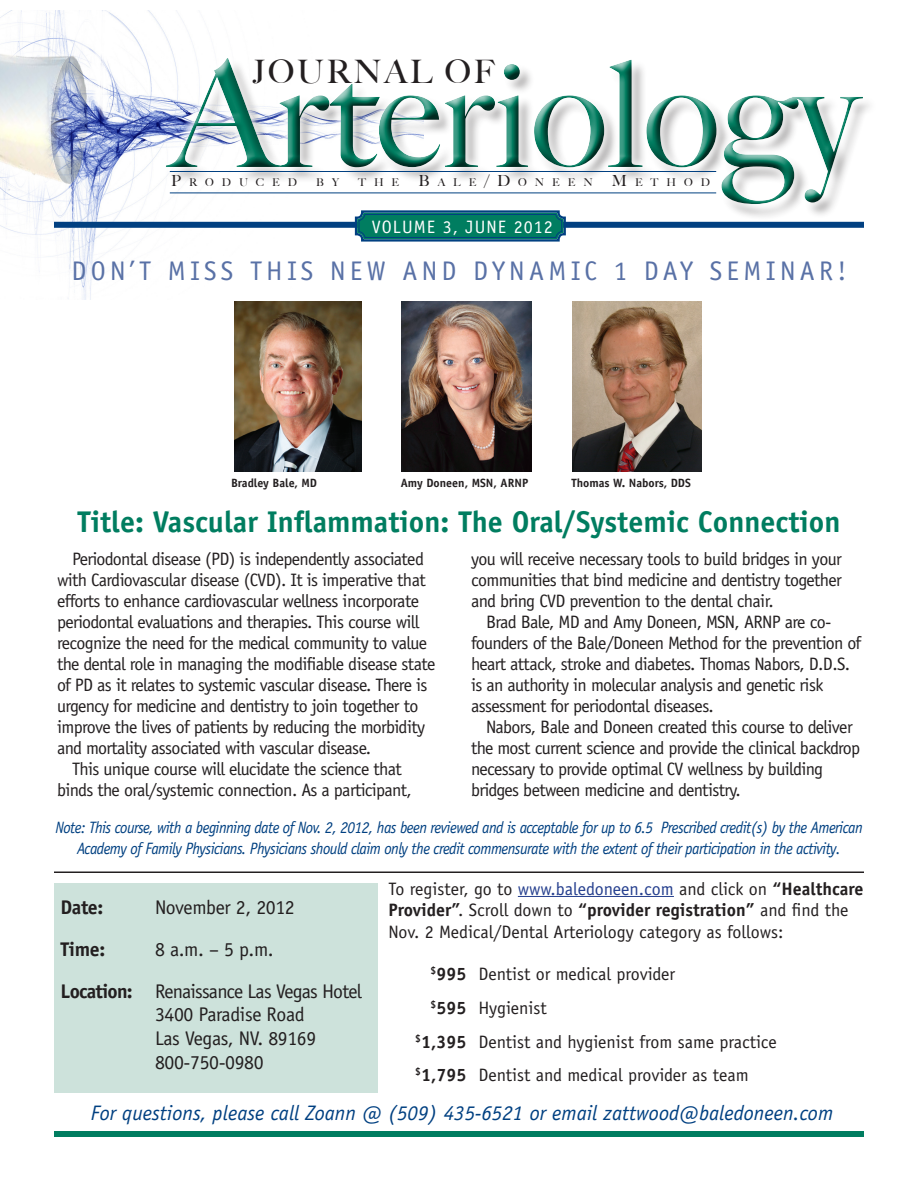
<style>
.page{position:relative;width:918px;height:1188px;background:#fff}
.page>*{position:absolute;margin:0;border:0;box-sizing:border-box;transform-origin:0 0}
.t1{font:500 148.35px "Big Caslon";color:#007d60}
.t2{font:500 32.4px "Big Caslon";letter-spacing:.08em;color:#231f20}
.t3{font:700 30px "Officina Sans";color:#007d60}
.t4{font:27px "Officina Sans";letter-spacing:.16em;color:#5971a6}
.t5{font:italic 21px "Officina Sans";color:#014081}
.t6{font:19.8px "Officina Sans";letter-spacing:-.02em;color:#231f20}
.t7{font:19.8px "Officina Sans";letter-spacing:-.04em;color:#231f20}
.t8{font:700 19.8px "Officina Sans";letter-spacing:-.02em;color:#231f20}
.t9{font:18px/21px "Officina Sans";letter-spacing:-.035em;color:#231f20}
.t10{font:18px/21.6px "Officina Sans";color:#231f20}
.t11{font:18px "Officina Sans";letter-spacing:.06em;color:#fff}
.t12{font:italic 16.5px/21px "Officina Sans";letter-spacing:-.035em;color:#014081;text-align:center;scale:.93 1}
.t13{font:700 12px "Officina Sans";color:#231f20}
.t14{font:500 10.65px "Big Caslon";letter-spacing:.745em;color:#231f20}
.s1{font-size:15.3px}
.s2{color:#253f8e}
.s3{font-weight:700}
</style>
<div class="page">
<img style="left:0;top:10px;width:354px;height:290px">
<div style="left:165px;top:58px;width:713px;height:162px;background:#fff"></div>
<div style="left:155px;top:47px;width:717px;height:159px;background:#fff"></div>
<div style="left:157px;top:52px;width:717px;height:163px;background:#231f20;opacity:.75"></div>
<hr style="left:170px;top:171px;width:546px;height:1px;background:#014081">
<hr style="left:170px;top:193px;width:546px;height:1px;background:#014081">
<img style="left:401px;top:302px;width:130px;height:170px">
<img style="left:572px;top:302px;width:130px;height:170px">
<img style="left:234px;top:302px;width:127px;height:170px">
<div style="left:54px;top:1131px;width:810px;height:6px;background:#007d60"></div>
<div style="left:54px;top:222px;width:810px;height:6px;background:#014081"></div>
<hr style="left:54px;top:872px;width:810px;height:1px;background:#231f20">
<div style="left:54px;top:884px;width:324px;height:209px;background:#cde2db"></div>
<hr style="left:518px;top:896px;width:156px;height:1px;background:#253f8e">
<svg style="left:354px;top:209px;width:213px;height:33px;background:#1b8076"></svg>
<div style="left:359px;top:214px;width:203px;height:24px;border:1px solid #014081;border-radius:6px"></div>
<h1 class="t1" style="left:171px;top:28px;width:690px">ARTERIOLOGY</h1>
<p class="t2" style="left:253px;top:53px;width:244px">JOURNAL OF</p>
<p class="t14" style="left:171px;top:176px;width:127px"><span class="s1">P</span>RODUCED</p>
<p class="t14" style="left:316px;top:176px;width:24px">B Y</p>
<p class="t14" style="left:358px;top:176px;width:353px">THE <span class="s1">B</span> ALE<span class="s1">/D</span>ONEEN <span class="s1">M</span>ETHOD</p>
<p class="t11" style="left:372px;top:216px;width:183px">Volume 3, Jun e 2012</p>
<p class="t4" style="left:72px;top:255px;width:114px">Don ’t miss</p>
<p class="t4" style="left:250px;top:255px;width:171px">this new and</p>
<p class="t4" style="left:473px;top:255px;width:55px">dynamic</p>
<p class="t4" style="left:614px;top:255px;width:149px">1 day Seminar</p>
<p class="t4" style="left:837px;top:255px;width:10px">!</p>
<p class="t13" style="left:231px;top:475px;width:88px">Bradley Bale, MD</p>
<p class="t13" style="left:401px;top:475px;width:129px">Amy Doneen, MSN, ARNP</p>
<p class="t13" style="left:572px;top:475px;width:121px">Thomas W. Nabors, DDS</p>
<p class="t3" style="left:77px;top:503px;width:765px">Title: Vascular Inflammation: The Oral/Systemic Connection</p>
<p class="t9" style="left:57px;top:549px;width:380px;text-indent:15px">Periodontal disease (PD) is independently associated with Cardiovascular disease (CVD). It is imperative that efforts to enhance cardiovascular wellness incorporate periodontal evaluations and therapies. This course will recognize the need for the medical community to value the dental role in managing the modifiable disease state of PD as it relates to systemic vascular disease. There is urgency for medicine and dentistry to join together to improve the lives of patients by reducing the morbidity and mortality associated with vascular disease.</p>
<p class="t9" style="left:57px;top:759px;width:356px;text-align:center">This unique course will elucidate the science that binds the oral/systemic connection. As a participant,</p>
<p class="t9" style="left:471px;top:549px;width:372px;text-align:justify">you will receive necessary tools to build bridges in your communities that bind medicine and dentistry together and bring CVD prevention to the dental chair.</p>
<p class="t9" style="left:471px;top:612px;width:392px;text-indent:15px">Brad Bale, MD and Amy Doneen, MSN, ARNP are co&shy;founders of the Bale/Doneen Method for the prevention of heart attack, stroke and diabetes. Thomas Nabors, D.D.S. is an authority in molecular analysis and genetic risk assessment for periodontal diseases.</p>
<p class="t9" style="left:471px;top:717px;width:391px;text-indent:15px">Nabors, Bale and Doneen created this course to deliver the most current science and provide the clinical backdrop necessary to provide optimal CV wellness by building bridges between medicine and dentistry.</p>
<p class="t12" style="left:55px;top:817px;width:870px">Note: This course, with a beginning date of Nov. 2, 2012, has been reviewed and is acceptable for up to 6.5 Prescribed credit(s) by the American<br>Academy of Family Physicians. Physicians should claim only the credit commensurate with the extent of their participation in the activity.</p>
<p class="t10" style="left:388px;top:878px;width:477px">To register, go to <span class="s2">www.baledoneen.com</span> and click on <span class="s3">“Healthcare<br>Provider”</span>. Scroll down to <span class="s3">“provider registration”</span> and find the<br>Nov. 2 Medical/Dental Arteriology category as follows:</p>
<p class="t10" style="left:431px;top:964px;width:246px"><sup>$</sup><span class="s3">995</span> Dentist or medical provider</p>
<p class="t10" style="left:431px;top:997px;width:118px"><sup>$</sup><span class="s3">595</span> Hygienist</p>
<p class="t10" style="left:415px;top:1031px;width:363px"><sup>$</sup><span class="s3">1,395</span> Dentist and hygienist from same practice</p>
<p class="t10" style="left:415px;top:1064px;width:335px"><sup>$</sup><span class="s3">1,795</span> Dentist and medical provider as team</p>
<p class="t5" style="left:91px;top:1101px;width:744px">For questions, please call Zoann @ (509) 435-6521 or email zattwood@baledoneen.com</p>
<p class="t8" style="left:61px;top:895px;width:44px">Date:</p>
<p class="t6" style="left:155px;top:896px;width:141px">November 2, 2012</p>
<p class="t8" style="left:61px;top:937px;width:46px">Time:</p>
<p class="t6" style="left:155px;top:937px;width:120px">8 a.m. – 5 p.m.</p>
<p class="t7" style="left:61px;top:979px;width:303px"><span class="s3">Location:</span> Renaissance Las Vegas H otel</p>
<p class="t6" style="left:155px;top:1003px;width:151px">3400 Paradise Road</p>
<p class="t6" style="left:155px;top:1027px;width:163px">Las Vegas, NV. 89169</p>
<p class="t6" style="left:155px;top:1051px;width:110px">800-750-0980</p>
</div>
